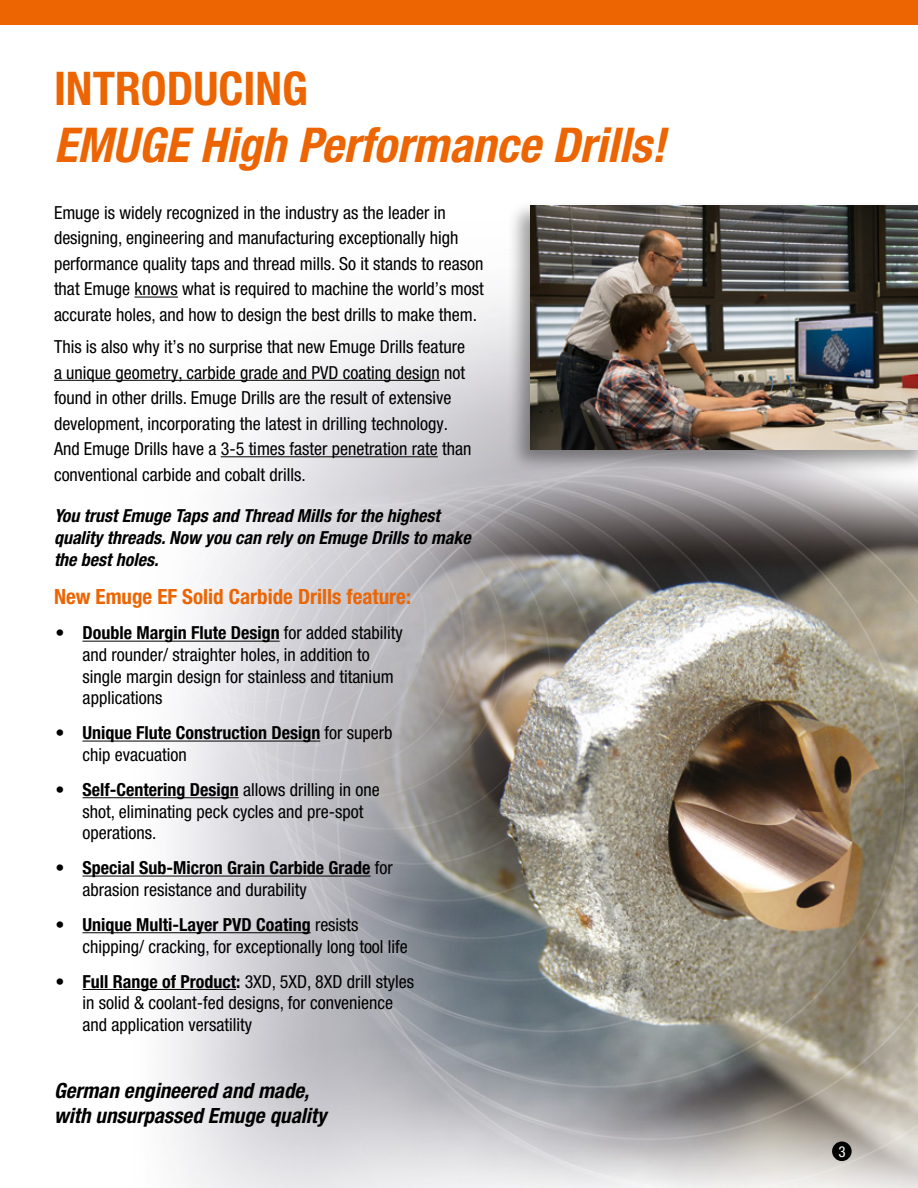
<style>
.page{position:relative;width:918px;height:1188px;background:#fff}
.page>*{position:absolute;margin:0;border:0;box-sizing:border-box;transform-origin:0 0}
.t1{font:italic 700 condensed 48px "Helvetica Neue LT Pro";color:#ec6502}
.t2{font:700 condensed 46.5px "Helvetica Neue LT Pro";color:#ec6502}
.t3{font:italic 700 condensed 21px/25.2px "Helvetica Neue LT Pro";color:#000}
.t4{font:700 condensed 21px "Helvetica Neue LT Pro";color:#ec6502}
.t5{font:condensed 18px/25.5px "Helvetica Neue LT Pro";color:#000}
.t6{font:700 condensed 18px/21.6px "Helvetica Neue LT Pro";color:#000}
.t7{font:italic 700 condensed 18px/21.6px "Helvetica Neue LT Pro";color:#000}
.t8{font:condensed 15px "Helvetica Neue LT Pro";color:#fff}
.s1{font-weight:700}
.s2{font-weight:400}
</style>
<div class="page">
<img style="left:73px;top:296px;width:845px;height:892px">
<hr style="left:134px;top:297px;width:44px;height:1px;background:#000">
<hr style="left:54px;top:380px;width:386px;height:1px;background:#000">
<hr style="left:221px;top:456px;width:217px;height:1px;background:#000">
<hr style="left:82px;top:641px;width:198px;height:1px;background:#000">
<hr style="left:82px;top:741px;width:238px;height:1px;background:#000">
<hr style="left:82px;top:797px;width:157px;height:1px;background:#000">
<hr style="left:82px;top:876px;width:289px;height:1px;background:#000">
<hr style="left:82px;top:932px;width:229px;height:1px;background:#000">
<hr style="left:82px;top:989px;width:154px;height:1px;background:#000">
<div style="left:508px;top:201px;width:410px;height:272px;background:#000;opacity:.37"></div>
<img style="left:531px;top:206px;width:387px;height:244px">
<div style="left:0;top:0;width:918px;height:25px;background:#ec6502"></div>
<div style="left:832px;top:1142px;width:20px;height:19px;background:#000;border-radius:50%"></div>
<h2 class="t2" style="left:54px;top:62px;width:255px">INTRODUCING</h2>
<h1 class="t1" style="left:54px;top:118px;width:613px">EMUGE High Performance Drills!</h1>
<p class="t5" style="left:54px;top:199px;width:431px">Emuge is widely recognized in the industry as the leader in designing, engineering and manufacturing exceptionally high performance quality taps and thread mills. So it stands to reason that Emuge knows what is required to machine the world’s most accurate holes, and how to design the best drills to make them.</p>
<p class="t5" style="left:54px;top:334px;width:419px">This is also why it’s no surprise that new Emuge Drills feature a unique geometry, carbide grade and PVD coating design not found in other drills. Emuge Drills are the result of extensive development, incorporating the latest in drilling technology.<br>And Emuge Drills have a 3-5 times faster penetration rate than conventional carbide and cobalt drills.</p>
<p class="t7" style="left:54px;top:505px;width:418px">You trust Emuge Taps and Thread Mills for the highest quality threads. Now you can rely on Emuge Drills to make the best holes.</p>
<p class="t4" style="left:54px;top:585px;width:359px">New Emuge EF Solid Carbide Drills feature:</p>
<p class="t5" style="left:82px;top:622px;width:322px;line-height:21.6px;text-indent:-27px"><span class="s1">• Double Margin Flute Design</span> for added stability and rounder/ straighter holes, in addition to single margin design for stainless and titanium applications</p>
<p class="t6" style="left:82px;top:722px;width:312px;text-indent:-27px">• Unique Flute Construction Design <span class="s2">for superb chip evacuation</span></p>
<p class="t5" style="left:82px;top:779px;width:299px;line-height:21.6px;text-indent:-27px"><span class="s1">• Self-Centering Design</span> allows drilling in one shot, eliminating peck cycles and pre-spot operations.</p>
<p class="t6" style="left:82px;top:857px;width:312px;text-indent:-27px">• Special Sub-Micron Grain Carbide Grade <span class="s2">for abrasion resistance and durability</span></p>
<p class="t5" style="left:82px;top:914px;width:327px;line-height:21.6px;text-indent:-27px"><span class="s1">• Unique Multi-Layer PVD Coating</span> resists chipping/ cracking, for exceptionally long tool life</p>
<p class="t5" style="left:82px;top:970px;width:333px;line-height:21.6px;text-indent:-27px"><span class="s1">• Full Range of Product:</span> 3XD, 5XD, 8XD drill styles in solid &amp; coolant-fed designs, for convenience and application versatility</p>
<p class="t3" style="left:54px;top:1078px;width:274px">German engineered and made, with unsurpassed Emuge quality</p>
<p class="t8" style="left:839px;top:1143px;width:9px">3</p>
</div>
